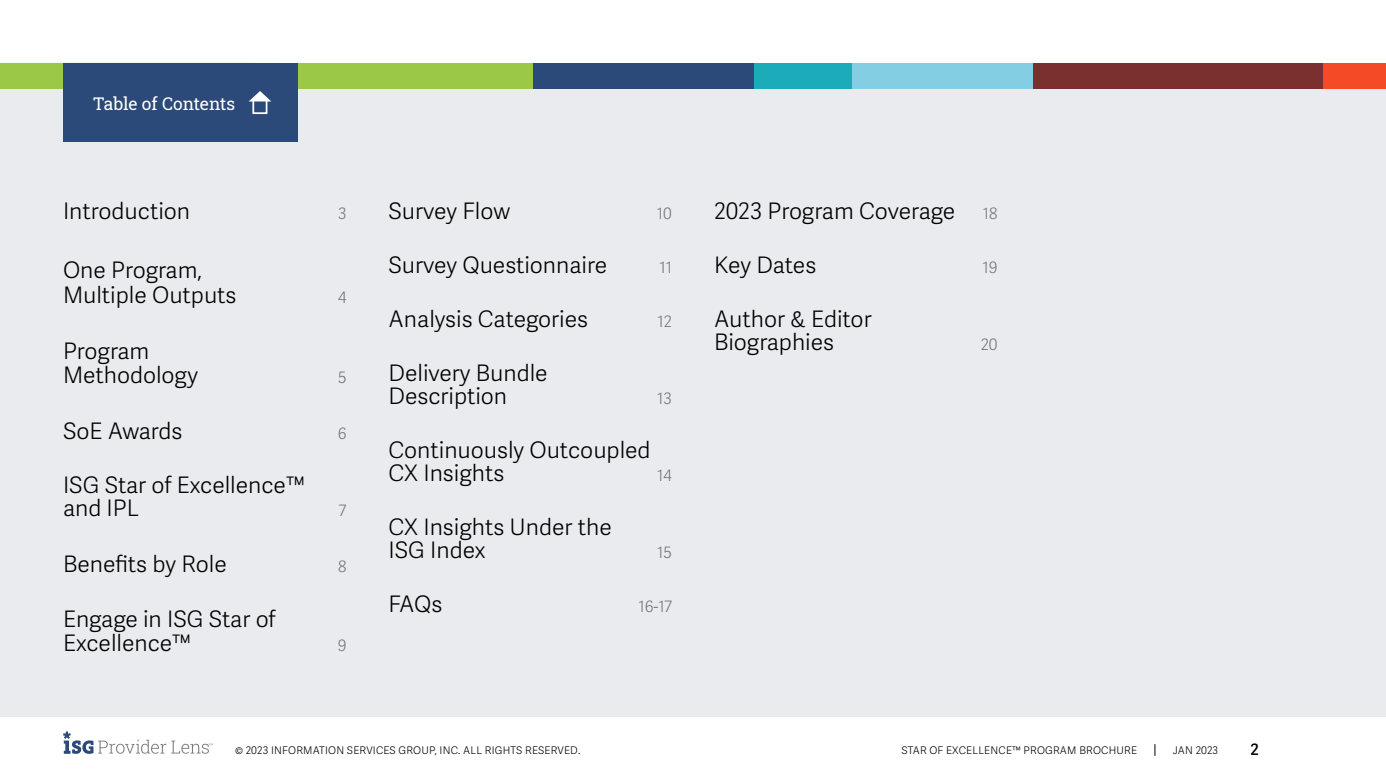
<style>
.page{position:relative;width:1386px;height:780px;background:#fff}
.page>*{position:absolute;margin:0;border:0;box-sizing:border-box;transform-origin:0 0}
.t1{font:300 22.75px/22.8px "Adelle Sans";color:#000}
.t2{font:17.5px "Roboto Slab ISG P Regular";letter-spacing:-.005em;color:#fff}
.t3{font:300 15.75px "Adelle Sans";color:#75787b}
.t4{font:600 15.75px "Adelle Sans";color:#000}
.t5{font:300 10.5px "Adelle Sans";letter-spacing:.02em;color:#000}
.s1{font-size:15.75px;color:#75787b}
</style>
<div class="page">
<svg style="left:63px;top:731px;width:150px;height:23px"></svg>
<svg style="left:1154px;top:744px;width:1px;height:12px"></svg>
<div style="left:0;top:63px;width:1386px;height:654px;background:#e9ebee"></div>
<div style="left:0;top:63px;width:533px;height:25px;background:#9bc947"></div>
<div style="left:533px;top:63px;width:223px;height:25px;background:#2b4a79"></div>
<div style="left:850px;top:63px;width:184px;height:25px;background:#84cee3"></div>
<div style="left:1323px;top:63px;width:63px;height:25px;background:#f54a26"></div>
<div style="left:1033px;top:63px;width:290px;height:25px;background:#7a302e"></div>
<div style="left:754px;top:63px;width:98px;height:25px;background:#1cabb9"></div>
<div style="left:63px;top:63px;width:234px;height:79px;background:#2b4a79"></div>
<svg style="left:0;top:88px;width:271px;height:13px"></svg>
<div style="left:252px;top:100px;width:15px;height:14px;border:2px solid #fff"></div>
<p class="t2" style="left:93px;top:91px;width:144px">Table of Contents</p>
<p class="t1" style="left:63px;top:200px;width:129px">Introduction</p>
<p class="t3" style="left:338px;top:204px;width:10px">3</p>
<p class="t1" style="left:63px;top:258px;width:175px;line-height:24.5px">One Program,<br>Multiple Outputs</p>
<p class="t1" style="left:63px;top:339px;width:137px;line-height:24.5px">Program<br>Methodology</p>
<p class="t3" style="left:338px;top:288px;width:10px">4</p>
<p class="t3" style="left:338px;top:368px;width:10px">5</p>
<p class="t1" style="left:63px;top:420px;width:121px">SoE Awards</p>
<p class="t3" style="left:338px;top:424px;width:10px">6</p>
<p class="t1" style="left:63px;top:475px;width:243px">ISG Star of Excellence™ and IPL</p>
<p class="t3" style="left:339px;top:501px;width:9px">7</p>
<p class="t1" style="left:63px;top:553px;width:165px">Benefits by Role</p>
<p class="t3" style="left:338px;top:557px;width:10px">8</p>
<p class="t1" style="left:63px;top:607px;width:214px;line-height:24.5px">Engage in ISG Star of<br>Excellence™</p>
<p class="t3" style="left:338px;top:636px;width:10px">9</p>
<p class="t1" style="left:388px;top:200px;width:123px">Survey Flow</p>
<p class="t3" style="left:657px;top:204px;width:17px">10</p>
<p class="t1" style="left:388px;top:254px;width:220px">Survey Questionnaire</p>
<p class="t3" style="left:659px;top:258px;width:14px">11</p>
<p class="t1" style="left:388px;top:308px;width:201px">Analysis Categories</p>
<p class="t3" style="left:658px;top:312px;width:16px">12</p>
<p class="t1" style="left:388px;top:363px;width:161px">Delivery Bundle<br>Description</p>
<p class="t3" style="left:657px;top:389px;width:16px">13</p>
<p class="t1" style="left:388px;top:440px;width:264px">Continuously Outcoupled<br>CX Insights</p>
<p class="t3" style="left:657px;top:466px;width:16px">14</p>
<p class="t1" style="left:388px;top:517px;width:225px">CX Insights Under the<br>ISG Index</p>
<p class="t3" style="left:657px;top:543px;width:16px">15</p>
<p class="t1" style="left:388px;top:594px;width:55px">FAQs</p>
<p class="t3" style="left:638px;top:597px;width:35px">16-17</p>
<p class="t1" style="left:714px;top:200px;width:285px">2023 Program Coverage <span class="s1">18</span></p>
<p class="t1" style="left:714px;top:254px;width:104px">Key Dates</p>
<p class="t3" style="left:982px;top:258px;width:17px">19</p>
<p class="t1" style="left:714px;top:308px;width:159px">Author &amp; Editor<br>Biographies</p>
<p class="t3" style="left:981px;top:335px;width:18px">20</p>
<p class="t5" style="left:235px;top:744px;width:347px">© 2023 INFORMATION SERVICES GROUP, INC. ALL RIGHTS RESERVED.</p>
<p class="t5" style="left:902px;top:744px;width:237px">STAR OF EXCELLENCE™ PROGRAM BROCHURE</p>
<p class="t5" style="left:1173px;top:744px;width:47px">JAN 2023</p>
<p class="t4" style="left:1251px;top:740px;width:10px">2</p>
</div>
